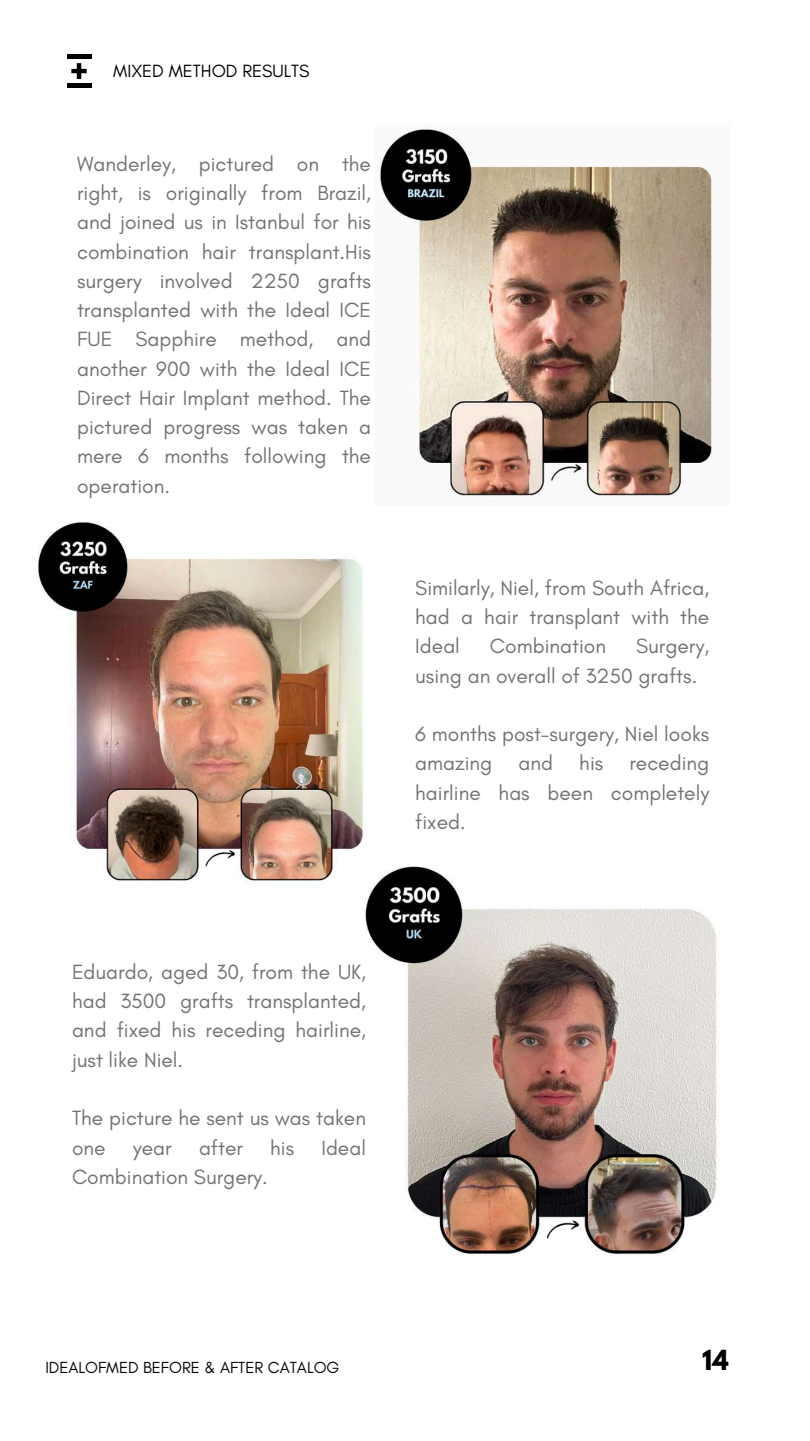
<style>
.page{position:relative;width:810px;height:1441px;background:#fff}
.page>*{position:absolute;margin:0;border:0;box-sizing:border-box;transform-origin:0 0}
.t1{font:700 24.5px "League Spartan";color:#000}
.t2{font:21px/29.2px "Glacial Indifference";color:#737373;text-align:justify}
.t3{font:18px "Glacial Indifference";color:#000}
.t4{font:16.3px "Glacial Indifference";color:#000}
</style>
<div class="page">
<img style="left:380px;top:129px;width:334px;height:372px">
<img style="left:38px;top:522px;width:326px;height:360px">
<hr style="left:67px;top:54px;width:24px;height:4px;background:#000">
<svg style="left:71px;top:63px;width:16px;height:16px"></svg>
<hr style="left:67px;top:84px;width:24px;height:4px;background:#000">
<img style="left:361px;top:861px;width:356px;height:393px">
<p class="t3" style="left:113px;top:60px;width:198px">MIXED METHOD RESULTS</p>
<p class="t2" style="left:77px;top:149px;width:296px">Wanderley, pictured on the right, is originally from Brazil, and joined us in Istanbul for his combination hair transplant.His surgery involved 2250 grafts transplanted with the Ideal ICE FUE Sapphire method, and another 900 with the Ideal ICE Direct Hair Implant method. The pictured progress was taken a mere 6 months following the operation.</p>
<p class="t2" style="left:415px;top:572px;width:296px">Similarly, Niel, from South Africa, had a hair transplant with the Ideal</p>
<p class="t2" style="left:490px;top:631px;width:118px">Combination</p>
<p class="t2" style="left:415px;top:631px;width:296px;text-indent:221px">Surgery, using an overall of 3250 grafts.</p>
<p class="t2" style="left:415px;top:719px;width:296px">6 months post-surgery, Niel looks amazing and his receding hairline has been completely fixed.</p>
<p class="t2" style="left:72px;top:956px;width:296px">Eduardo, aged 30, from the UK, had 3500 grafts transplanted, and fixed his receding hairline, just like Niel.</p>
<p class="t2" style="left:72px;top:1103px;width:296px">The picture he sent us was taken one</p>
<p class="t2" style="left:133px;top:1132px;width:40px">year</p>
<p class="t2" style="left:199px;top:1132px;width:46px">after</p>
<p class="t2" style="left:270px;top:1132px;width:25px">his</p>
<p class="t2" style="left:321px;top:1132px;width:46px">Ideal</p>
<p class="t2" style="left:72px;top:1161px;width:197px">Combination Surgery.</p>
<p class="t4" style="left:45px;top:1357px;width:296px">IDEALOFMED BEFORE &amp; AFTER CATALOG</p>
<p class="t1" style="left:702px;top:1347px;width:28px">14</p>
</div>
